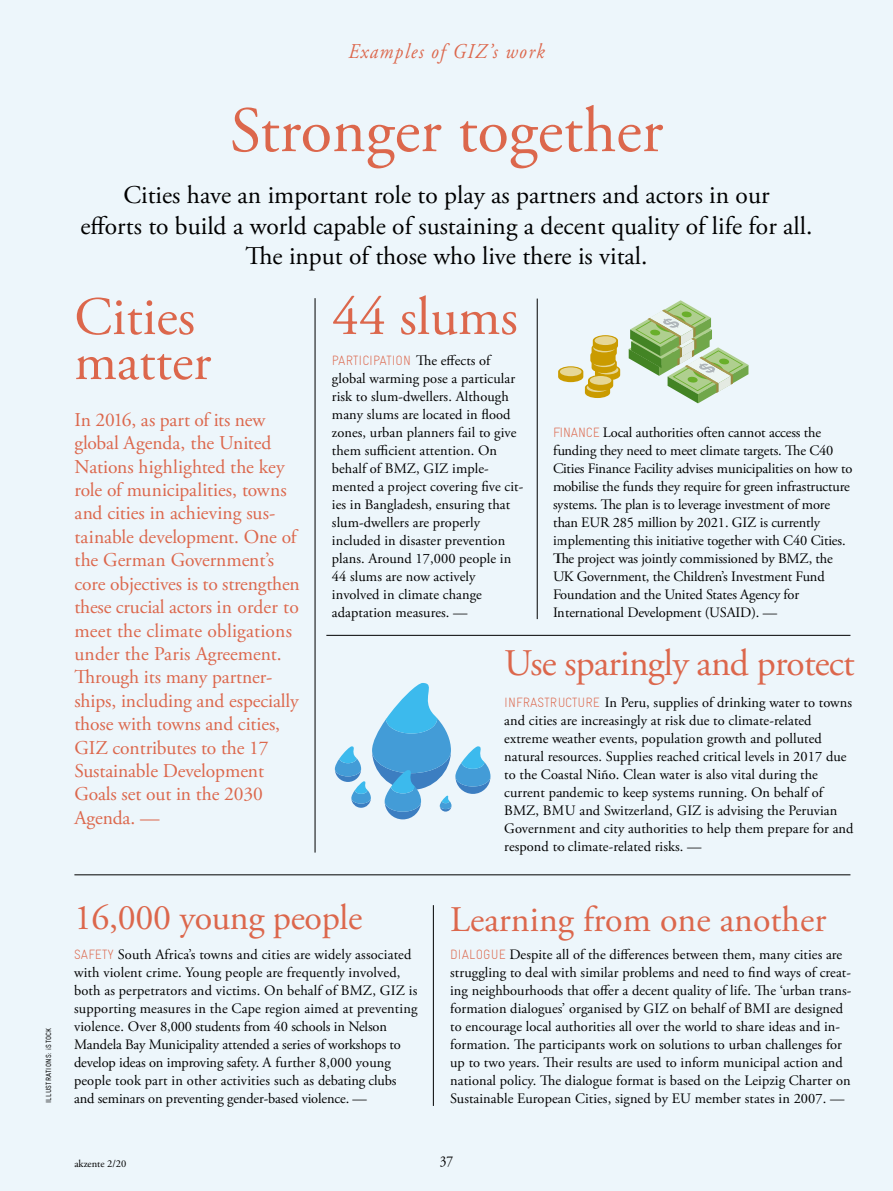
<style>
.page{position:relative;width:893px;height:1191px;background:#edf6fb}
.page>*{position:absolute;margin:0;border:0;box-sizing:border-box;transform-origin:0 0}
.t1{font:64.5px "Adobe Garamond Pro";color:#dc674c}
.t2{font:54px/45px "Adobe Garamond Pro";color:#dc674c}
.t3{font:37.5px "Adobe Garamond Pro";letter-spacing:-.02em;color:#dc674c}
.t4{font:36px "Adobe Garamond Pro";color:#dc674c}
.t5{font:25.5px/30.6px "Adobe Garamond Pro";color:#000;text-align:center}
.t6{font:italic 21px "Adobe Garamond Pro";letter-spacing:.075em;color:#dc674c;scale:.9 1}
.t7{font:19.5px/23.4px "Adobe Garamond Pro";letter-spacing:-.005em;color:#dc674c}
.t8{font:15px "Adobe Garamond Pro";color:#000;scale:.9 1}
.t9{font:14.4px/18px "Adobe Garamond Pro";letter-spacing:.005em;color:#000}
.t10{font:13.5px "Gravur Condensed Light CE";letter-spacing:.005em;color:#dc674c}
.t11{font:10.5px "Adobe Garamond Pro";color:#000}
.t12{font:7.5px "Gravur Condensed Reg CE";letter-spacing:.04em;color:#000}
.s1{font-family:"Adobe Garamond Pro";font-size:14.4px;color:#000}
.s2{font-family:"Gravur Condensed Light CE";font-size:13.5px;color:#dc674c}
</style>
<div class="page">
<hr style="left:74px;top:874px;width:776px;height:1px;background:#000">
<hr style="left:315px;top:298px;width:1px;height:554px;background:#000">
<hr style="left:326px;top:635px;width:524px;height:1px;background:#000">
<hr style="left:433px;top:905px;width:1px;height:201px;background:#000">
<hr style="left:537px;top:298px;width:1px;height:321px;background:#000">
<svg style="left:629px;top:300px;width:119px;height:103px"></svg>
<svg style="left:558px;top:335px;width:62px;height:63px"></svg>
<div style="left:590px;top:376px;width:21px;height:9px;background:#e6d796;border-radius:50%"></div>
<svg style="left:335px;top:683px;width:155px;height:136px"></svg>
<p class="t12" style="left:44px;top:1103px;width:77px;rotate:-90deg">ILLUSTRATIONS: iSTOCK</p>
<h3 class="t6" style="left:348px;top:38px;width:219px">Examples of GIZ’s work</h3>
<h1 class="t1" style="left:230px;top:92px;width:435px">Stronger together</h1>
<h3 class="t5" style="left:81px;top:180px;width:733px">Cities have an important role to play as partners and actors in our<br>efforts to build a world capable of sustaining a decent quality of life for all.<br>The input of those who live there is vital.</h3>
<h2 class="t2" style="left:74px;top:296px;width:138px">Cities matter</h2>
<p class="t7" style="left:74px;top:408px;width:227px">In 2016, as part of its new global Agenda, the United<br>Nations highlighted the key role of municipalities, towns and cities in achieving sus&shy;tainable development. One of the German Government’s core objectives is to strengthen these crucial actors in order to meet the climate obligations under the Paris Agreement.<br>Through its many partner&shy;ships, including and especially those with towns and cities,<br>GIZ contributes to the 17<br>Sustainable Development<br>Goals set out in the 2030<br>Agenda. —</p>
<h2 class="t2" style="left:332px;top:296px;width:187px">44 slums</h2>
<p class="t10" style="left:332px;top:352px;width:160px">PARTICIPATION <span class="s1">The effects of</span></p>
<p class="t9" style="left:332px;top:370px;width:193px">global warming pose a particular risk to slum-dwellers. Although many slums are located in flood zones, urban planners fail to give them sufficient attention. On behalf of BMZ, GIZ imple&shy;mented a project covering five cit&shy;ies in Bangladesh, ensuring that slum-dwellers are properly included in disaster prevention plans. Around 17,000 people in<br>44 slums are now actively involved in climate change adaptation measures. —</p>
<p class="t9" style="left:553px;top:424px;width:301px"><span class="s2">FINANCE</span> Local authorities often cannot access the funding they need to meet climate targets. The C40<br>Cities Finance Facility advises municipalities on how to mobilise the funds they require for green infrastructure systems. The plan is to leverage investment of more than EUR 285 million by 2021. GIZ is currently implementing this initiative together with C40 Cities.<br>The project was jointly commissioned by BMZ, the UK Government, the Children’s Investment Fund Foundation and the United States Agency for International Development (USAID). —</p>
<h3 class="t3" style="left:504px;top:641px;width:352px">Use sparingly and protect</h3>
<p class="t9" style="left:504px;top:694px;width:351px"><span class="s2">INFRASTRUCTURE</span> In Peru, supplies of drinking water to towns and cities are increasingly at risk due to climate-related extreme weather events, population growth and polluted natural resources. Supplies reached critical levels in 2017 due to the Coastal Niño. Clean water is also vital during the current pandemic to keep systems running. On behalf of BMZ, BMU and Switzerland, GIZ is advising the Peruvian Government and city authorities to help them prepare for and respond to climate-related risks. —</p>
<h3 class="t4" style="left:74px;top:896px;width:290px">16,000 young people</h3>
<p class="t9" style="left:74px;top:946px;width:345px"><span class="s2">SAFETY</span> South Africa’s towns and cities are widely associated with violent crime. Young people are frequently involved, both as perpetrators and victims. On behalf of BMZ, GIZ is supporting measures in the Cape region aimed at preventing violence. Over 8,000 students from 40 schools in Nelson Mandela Bay Municipality attended a series of workshops to develop ideas on improving safety. A further 8,000 young people took part in other activities such as debating clubs and seminars on preventing gender-based violence. —</p>
<h3 class="t4" style="left:450px;top:897px;width:378px">Learning from one another</h3>
<p class="t9" style="left:450px;top:946px;width:403px"><span class="s2">DIALOGUE</span> Despite all of the differences between them, many cities are struggling to deal with similar problems and need to find ways of creat&shy;ing neighbourhoods that offer a decent quality of life. The ‘urban trans&shy;formation dialogues’ organised by GIZ on behalf of BMI are designed to encourage local authorities all over the world to share ideas and in&shy;formation. The participants work on solutions to urban challenges for up to two years. Their results are used to inform municipal action and national policy. The dialogue format is based on the Leipzig Charter on Sustainable European Cities, signed by EU member states in 2007. —</p>
<p class="t11" style="left:74px;top:1157px;width:54px">akzente 2/20</p>
<p class="t8" style="left:440px;top:1152px;width:16px">37</p>
</div>
